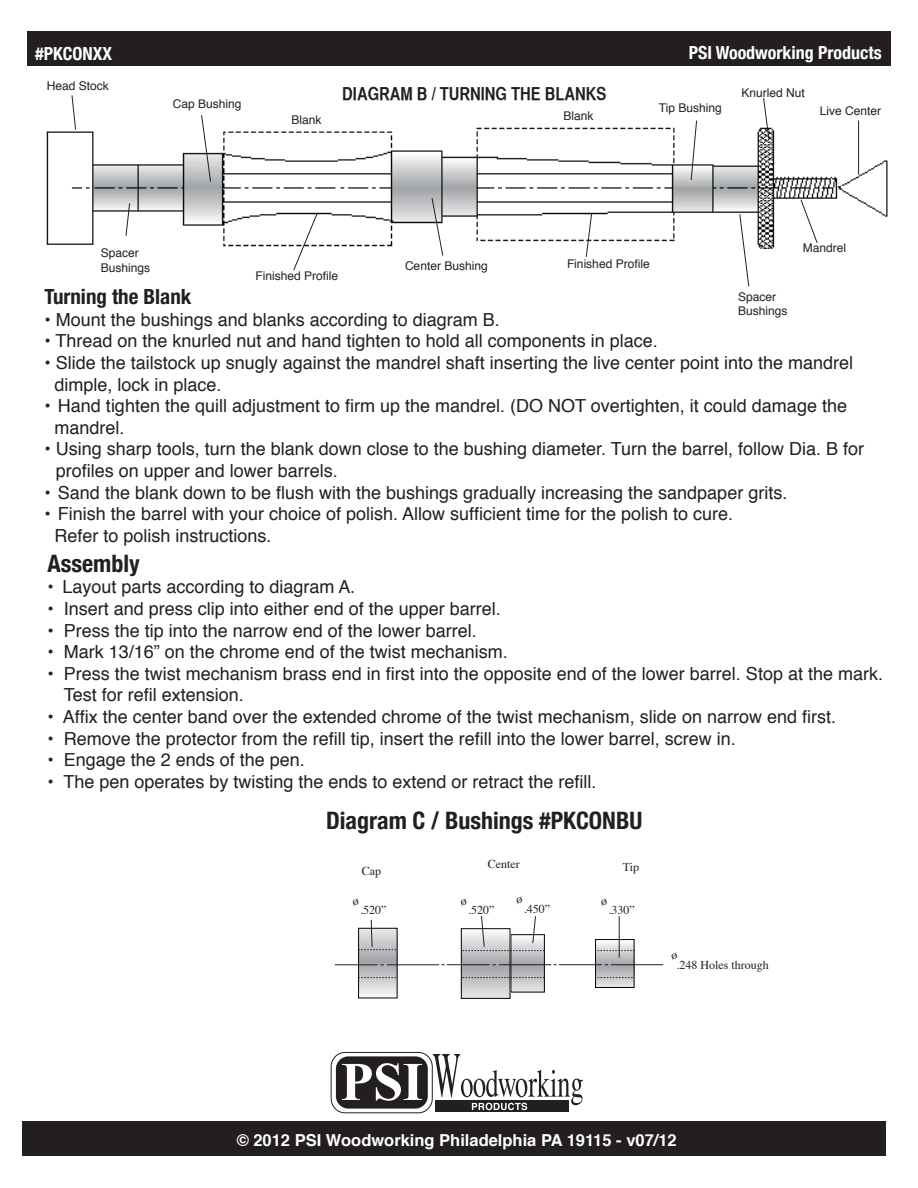
<style>
.page{position:relative;width:918px;height:1188px;background:#fff}
.page>*{position:absolute;margin:0;border:0;box-sizing:border-box;transform-origin:0 0}
.t1{font:700 condensed 24px "Helvetica Neue";color:#231f20}
.t2{font:700 condensed 21px "Helvetica Neue";color:#231f20}
.t3{font:18px/21.6px "Helvetica";color:#231f20}
.t4{font:700 condensed 18px "Helvetica Neue";color:#fff}
.t5{font:18px "Helvetica CY Bold";color:#231f20}
.t6{font:700 16.5px "Helvetica";color:#fff}
.t7{font:12px/14.4px "Helvetica";color:#231f20}
.t8{font:12px "Times";color:#231f20}
.s1{font-family:"Helvetica Neue";font-stretch:condensed}
</style>
<div class="page">
<svg style="left:331px;top:1053px;width:101px;height:59px"></svg>
<div style="left:331px;top:1052px;width:102px;height:61px;border:1px solid #231f20;border-radius:14px"></div>
<div style="left:435px;top:1101px;width:134px;height:11px;background:#231f20"></div>
<svg style="left:336px;top:1054px;width:247px;height:56px"></svg>
<div style="left:27px;top:32px;width:864px;height:34px;background:#231f20"></div>
<div style="left:22px;top:1121px;width:864px;height:35px;background:#231f20"></div>
<img style="left:46px;top:124px;width:842px;height:125px">
<svg style="left:763px;top:98px;width:7px;height:42px"></svg>
<svg style="left:800px;top:199px;width:18px;height:45px"></svg>
<hr style="left:858px;top:121px;width:1px;height:54px;background:#231f20">
<svg style="left:739px;top:213px;width:11px;height:74px"></svg>
<svg style="left:125px;top:203px;width:5px;height:34px"></svg>
<svg style="left:71px;top:95px;width:5px;height:35px"></svg>
<svg style="left:201px;top:115px;width:10px;height:68px"></svg>
<svg style="left:690px;top:120px;width:7px;height:61px"></svg>
<svg style="left:431px;top:197px;width:13px;height:59px"></svg>
<svg style="left:360px;top:950px;width:36px;height:45px;background:#c1c2c5"></svg>
<div style="left:358px;top:928px;width:40px;height:70px;border:1px solid #040503"></div>
<svg style="left:597px;top:941px;width:36px;height:45px;background:#c6c7c9"></svg>
<div style="left:595px;top:939px;width:40px;height:49px;border:1px solid #040503"></div>
<svg style="left:463px;top:951px;width:45px;height:46px;background:#bdbec1"></svg>
<div style="left:461px;top:928px;width:49px;height:71px;border:1px solid #040503"></div>
<svg style="left:512px;top:951px;width:31px;height:40px"></svg>
<div style="left:510px;top:934px;width:35px;height:59px;border:1px solid #040503"></div>
<hr style="left:619px;top:916px;width:1px;height:42px;background:#231f20">
<svg style="left:358px;top:919px;width:38px;height:31px"></svg>
<svg style="left:358px;top:977px;width:38px;height:1px"></svg>
<svg style="left:463px;top:977px;width:81px;height:1px"></svg>
<svg style="left:598px;top:977px;width:35px;height:1px"></svg>
<svg style="left:463px;top:916px;width:81px;height:35px"></svg>
<svg style="left:598px;top:950px;width:36px;height:1px"></svg>
<hr style="left:335px;top:964px;width:43px;height:1px;background:#231f20">
<hr style="left:447px;top:964px;width:43px;height:1px;background:#231f20">
<hr style="left:559px;top:964px;width:43px;height:1px;background:#231f20">
<hr style="left:387px;top:964px;width:52px;height:1px;background:#231f20">
<hr style="left:499px;top:964px;width:52px;height:1px;background:#231f20">
<hr style="left:611px;top:964px;width:52px;height:1px;background:#231f20">
<svg style="left:293px;top:212px;width:25px;height:59px"></svg>
<svg style="left:585px;top:212px;width:8px;height:45px"></svg>
<p class="t4" style="left:35px;top:42px;width:78px">#PKCONXX</p>
<p class="t4" style="left:689px;top:42px;width:195px">PSI Woodworking Products</p>
<p class="t7" style="left:47px;top:79px;width:64px">Head Stock</p>
<p class="t7" style="left:173px;top:97px;width:70px">Cap Bushing</p>
<p class="t5" style="left:342px;top:82px;width:266px">DIAGRAM B / TURNING THE BLANKS</p>
<p class="t7" style="left:292px;top:113px;width:32px">Blank</p>
<p class="t7" style="left:563px;top:109px;width:32px">Blank</p>
<p class="t7" style="left:659px;top:101px;width:64px">Tip Bushing</p>
<p class="t7" style="left:742px;top:86px;width:65px">Knurled Nut</p>
<p class="t7" style="left:820px;top:104px;width:63px">Live Center</p>
<p class="t7" style="left:101px;top:246px;width:51px">Spacer<br>Bushings</p>
<p class="t7" style="left:256px;top:269px;width:84px">Finished Profile</p>
<p class="t7" style="left:405px;top:259px;width:84px">Center Bushing</p>
<p class="t7" style="left:567px;top:257px;width:84px">Finished Profile</p>
<p class="t7" style="left:803px;top:241px;width:45px">Mandrel</p>
<p class="t2" style="left:44px;top:284px;width:148px">Turning the Blank</p>
<p class="t3" style="left:44px;top:309px;width:457px">• Mount the bushings and blanks according to diagram B.</p>
<p class="t3" style="left:44px;top:331px;width:615px">• Thread on the knurled nut and hand tighten to hold all components in place.</p>
<p class="t3" style="left:54px;top:353px;width:800px;text-indent:-10px">• Slide the tailstock up snugly against the mandrel shaft inserting the live center point into the mandrel dimple, lock in place.</p>
<p class="t3" style="left:54px;top:396px;width:794px;text-indent:-10px">• Hand tighten the quill adjustment to firm up the mandrel. (DO NOT overtighten, it could damage the mandrel.</p>
<p class="t3" style="left:56px;top:439px;width:810px;text-indent:-11px">• Using sharp tools, turn the blank down close to the bushing diameter. Turn the barrel, follow Dia. B for profiles on upper and lower barrels.</p>
<p class="t3" style="left:44px;top:482px;width:744px">• Sand the blank down to be flush with the bushings gradually increasing the sandpaper grits.</p>
<p class="t3" style="left:54px;top:504px;width:680px;text-indent:-10px">• Finish the barrel with your choice of polish. Allow sufficient time for the polish to cure.<br>Refer to polish instructions.</p>
<p class="t7" style="left:738px;top:290px;width:51px">Spacer<br>Bushings</p>
<h1 class="t1" style="left:47px;top:549px;width:94px">Assembly</h1>
<p class="t3" style="left:47px;top:577px;width:309px">• Layout parts according to diagram A<span class="s1">.</span></p>
<p class="t3" style="left:47px;top:598px;width:455px">• Insert and press clip into either end of the upper barrel.</p>
<p class="t3" style="left:47px;top:620px;width:431px">• Press the tip into the narrow end of the lower barrel.</p>
<p class="t3" style="left:47px;top:642px;width:462px">• Mark 13/16” on the chrome end of the twist mechanism.</p>
<p class="t3" style="left:64px;top:663px;width:821px;text-indent:-16px">• Press the twist mechanism brass end in first into the opposite end of the lower barrel. Stop at the mark.<br>Test for refil extension.</p>
<p class="t3" style="left:47px;top:706px;width:790px">• Affix the center band over the extended chrome of the twist mechanism, slide on narrow end first.</p>
<p class="t3" style="left:47px;top:728px;width:690px">• Remove the protector from the refill tip, insert the refill into the lower barrel, screw in.</p>
<p class="t3" style="left:47px;top:750px;width:259px">• Engage the 2 ends of the pen.</p>
<p class="t3" style="left:47px;top:771px;width:551px">• The pen operates by twisting the ends to extend or retract the refill.</p>
<h1 class="t1" style="left:326px;top:806px;width:318px">Diagram C / Bushings #PKCONBU</h1>
<p class="t8" style="left:362px;top:860px;width:21px">Cap</p>
<p class="t8" style="left:488px;top:852px;width:33px">Center</p>
<p class="t8" style="left:623px;top:856px;width:18px">Tip</p>
<p class="t8" style="left:353px;top:889px;width:7px">ø</p>
<p class="t8" style="left:461px;top:889px;width:7px">ø</p>
<p class="t8" style="left:517px;top:887px;width:7px">ø</p>
<p class="t8" style="left:601px;top:889px;width:7px">ø</p>
<p class="t8" style="left:360px;top:899px;width:28px">.520”</p>
<p class="t8" style="left:468px;top:899px;width:28px">.520”</p>
<p class="t8" style="left:524px;top:897px;width:28px">.450”</p>
<p class="t8" style="left:608px;top:899px;width:28px">.330”</p>
<p class="t8" style="left:671px;top:944px;width:7px">ø</p>
<p class="t8" style="left:676px;top:954px;width:94px">.248 Holes through</p>
<p class="t6" style="left:237px;top:1127px;width:442px">© 2012 PSI Woodworking Philadelphia PA 19115 - v07/12</p>
</div>
